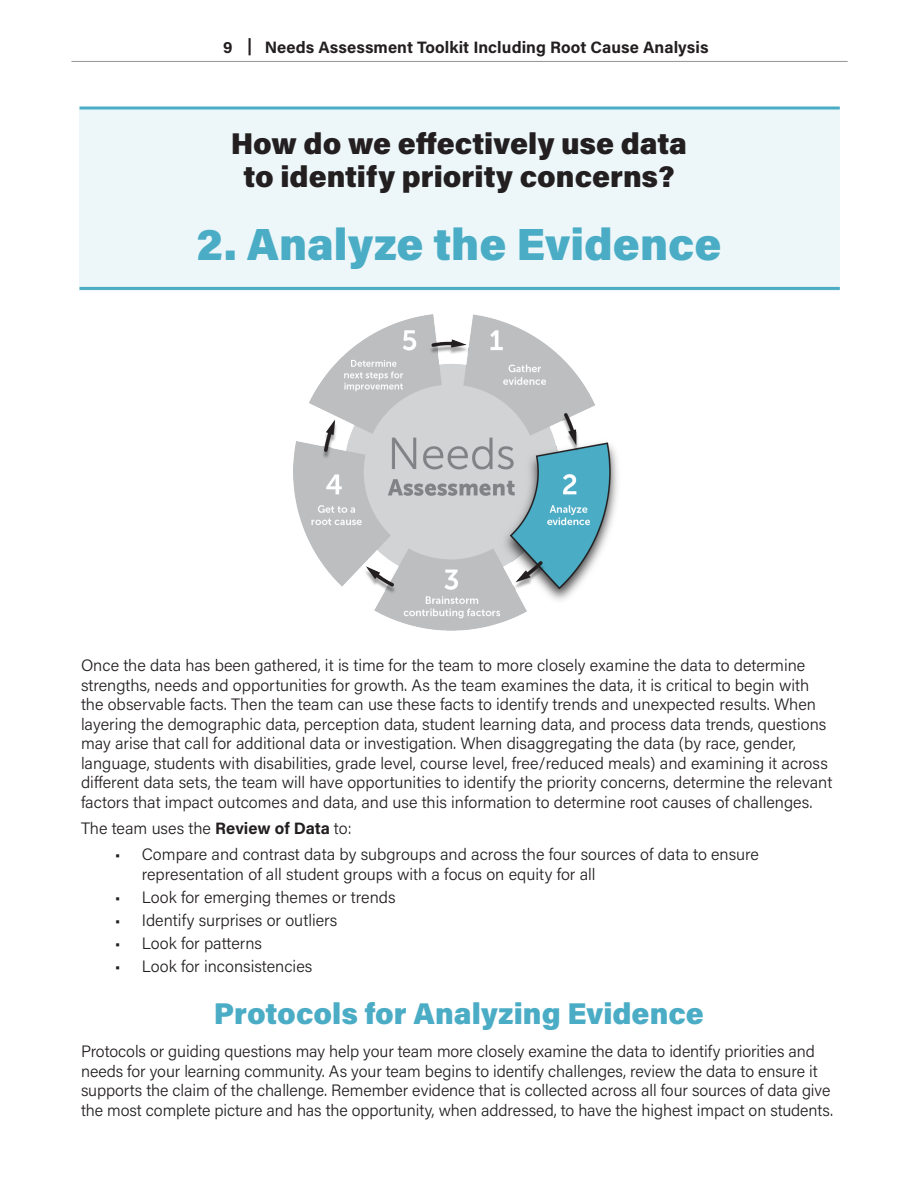
<style>
.page{position:relative;width:918px;height:1188px;background:#fff}
.page>*{position:absolute;margin:0;border:0;box-sizing:border-box;transform-origin:0 0}
.t1{font:900 45px "Acumin Pro";color:#4bacc5}
.Heading_1{font:900 30px/32.4px "Acumin Pro";color:#231f20;text-align:center}
.Heading_1-2{font:900 30px "Acumin Pro";color:#4bacc5}
.t2{font:300 16.5px/19.5px "Acumin Pro";color:#231f20}
.t3{font:700 16.5px "Acumin Pro";letter-spacing:.005em;color:#231f20}
.s1{font-weight:700}
</style>
<div class="page">
<hr style="left:71px;top:61px;width:777px;height:1px;background:#939598">
<div style="left:80px;top:110px;width:760px;height:181px;background:#edf7f9"></div>
<svg style="left:80px;top:106px;width:760px;height:4px;background:#75bfd2"></svg>
<hr style="left:80px;top:287px;width:760px;height:3px;background:#4bacc5">
<img style="left:293px;top:314px;width:325px;height:316px">
<p class="t3" style="left:223px;top:36px;width:487px">9 | Needs Assessment Toolkit Including Root Cause Analysis</p>
<p class="Heading_1" style="left:231px;top:126px;width:458px">How do we effectively use data to identify priority concerns?</p>
<p class="t1" style="left:197px;top:213px;width:526px">2. Analyze the Evidence</p>
<p class="t2" style="left:81px;top:655px;width:753px">Once the data has been gathered, it is time for the team to more closely examine the data to determine strengths, needs and opportunities for growth. As the team examines the data, it is critical to begin with the observable facts. Then the team can use these facts to identify trends and unexpected results. When layering the demographic data, perception data, student learning data, and process data trends, questions may arise that call for additional data or investigation. When disaggregating the data (by race, gender, language, students with disabilities, grade level, course level, free/reduced meals) and examining it across different data sets, the team will have opportunities to identify the priority concerns, determine the relevant factors that impact outcomes and data, and use this information to determine root causes of challenges.</p>
<p class="t2" style="left:81px;top:818px;width:272px">The team uses the <span class="s1">Review of Data</span> to:</p>
<p class="t2" style="left:142px;top:844px;width:619px;text-indent:-27px">• Compare and contrast data by subgroups and across the four sources of data to ensure representation of all student groups with a focus on equity for all</p>
<p class="t2" style="left:115px;top:887px;width:282px">• Look for emerging themes or trends</p>
<p class="t2" style="left:115px;top:910px;width:224px">• Identify surprises or outliers</p>
<p class="t2" style="left:115px;top:933px;width:149px">• Look for patterns</p>
<p class="t2" style="left:115px;top:956px;width:199px">• Look for inconsistencies</p>
<p class="Heading_1-2" style="left:214px;top:993px;width:492px">Protocols for Analyzing Evidence</p>
<p class="t2" style="left:81px;top:1041px;width:754px">Protocols or guiding questions may help your team more closely examine the data to identify priorities and needs for your learning community. As your team begins to identify challenges, review the data to ensure it supports the claim of the challenge. Remember evidence that is collected across all four sources of data give the most complete picture and has the opportunity, when addressed, to have the highest impact on students.</p>
</div>
